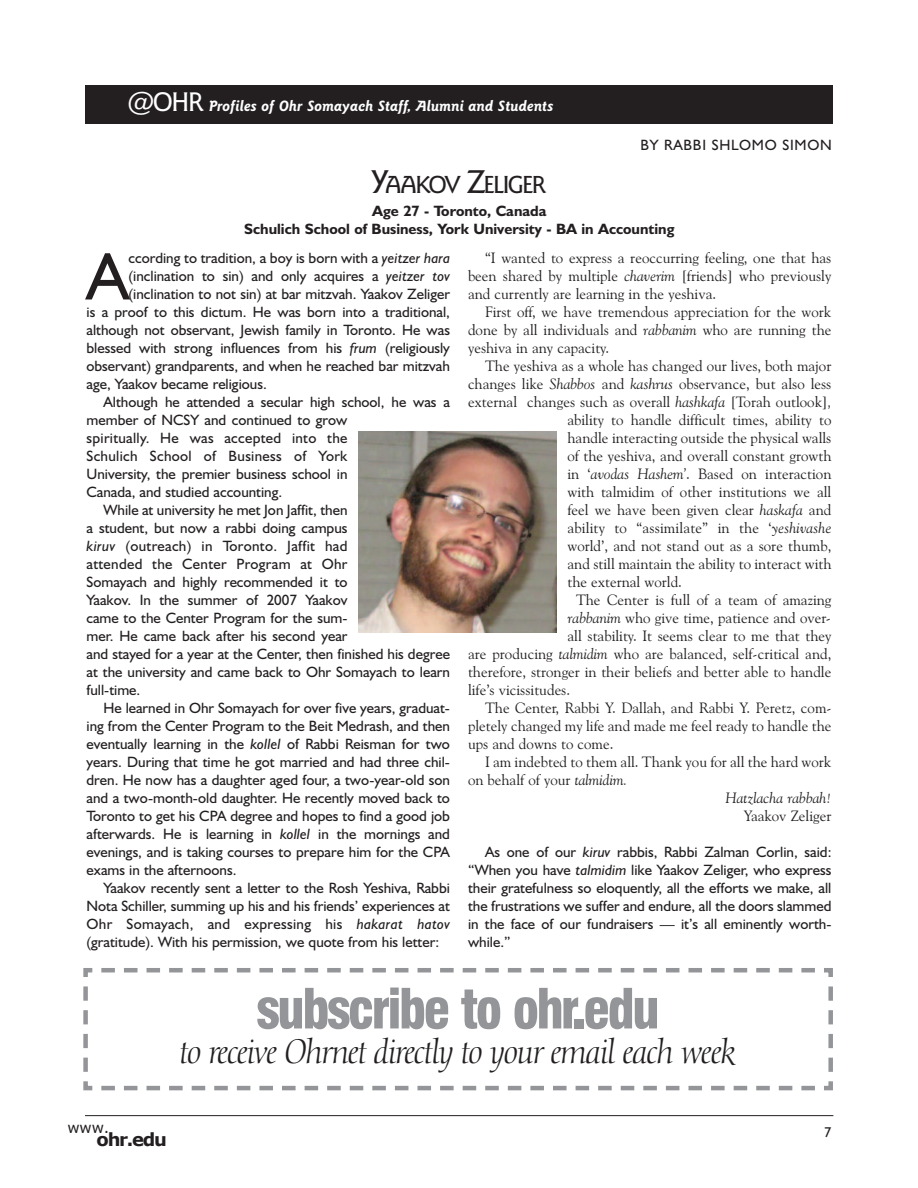
<style>
.page{position:relative;width:918px;height:1188px;background:#fff}
.page>*{position:absolute;margin:0;border:0;box-sizing:border-box;transform-origin:0 0}
.t1{font:67.65px "Humanist 521 BT";color:#231f20}
.t2{font:900 condensed 54px "Swiss 721 BT";letter-spacing:-.055em;color:#939598}
.t3{font:italic 33px "Calligraphic 810 BT";letter-spacing:-.055em;color:#231f20}
.t4{font:500 24.75px "Goudy Sans IT Cby BT";letter-spacing:-.07em;color:#231f20}
.t5{font:700 18px "Verdana";letter-spacing:-.07em;color:#231f20}
.t6{font:15px/18px "Humanist 521 BT";color:#231f20;text-align:justify}
.t7{font:15px/18px "Goudy Old Style BT";color:#231f20;text-align:justify}
.t8{font:15px "Humanist 521 BT";letter-spacing:.02em;color:#231f20}
.t9{font:700 15px/18px "Humanist 521 BT";color:#231f20;text-align:center}
.t10{font:italic 700 15px "Goudy Sans IT Cby BT";color:#fff}
.t11{font:15px "Humanist 521 BT";letter-spacing:.05em;color:#231f20}
.t12{font:italic 15px "Goudy Old Style BT";color:#231f20}
.t13{font:15px "Verdana";color:#231f20}
.t14{font:14.25px "Humanist 521 BT";color:#231f20}
.s1{font-weight:500;font-style:normal;font-size:27px}
.s2{font-size:33px}
.s3{font-style:italic}
</style>
<div class="page">
<hr style="left:85px;top:1115px;width:748px;height:1px;background:#231f20">
<div style="left:85px;top:85px;width:748px;height:38px;background:#231f20"></div>
<img style="left:358px;top:431px;width:199px;height:201px">
<svg style="left:83px;top:968px;width:750px;height:123px"></svg>
<p class="t10" style="left:127px;top:97px;width:428px"><span class="s1">@OHR</span> Profiles of Ohr Somayach Staff, Alumni and Students</p>
<p class="t11" style="left:641px;top:136px;width:193px">BY RABBI SHLOMO SIMON</p>
<h3 class="t4" style="left:372px;top:170px;width:176px"><span class="s2">Y</span>AAKOV <span class="s2">Z</span>ELIGER</h3>
<p class="t9" style="left:244px;top:202px;width:432px">Age 27 - Toronto, Canada<br>Schulich School of Business, York University - BA in Accounting</p>
<h1 class="t1" style="left:87px;top:237px;width:44px">A</h1>
<p class="t6" style="left:129px;top:249px;width:323px">ccording to tradition, a boy is born with a <span class="s3">yeitzer hara</span></p>
<p class="t6" style="left:129px;top:267px;width:323px">(inclination to sin) and only acquires a <span class="s3">yeitzer tov</span></p>
<p class="t6" style="left:129px;top:285px;width:323px">(inclination to not sin) at bar mitzvah. Yaakov Zeliger</p>
<p class="t6" style="left:87px;top:303px;width:365px">is a proof to this dictum. He was born into a traditional,</p>
<p class="t6" style="left:87px;top:321px;width:365px">although not observant, Jewish family in Toronto. He was</p>
<p class="t6" style="left:87px;top:339px;width:365px">blessed with strong influences from his <span class="s3">frum</span> (religiously</p>
<p class="t6" style="left:87px;top:357px;width:365px">observant) grandparents, and when he reached bar mitzvah</p>
<p class="t6" style="left:87px;top:375px;width:182px">age, Yaakov became religious.</p>
<p class="t6" style="left:104px;top:393px;width:348px">Although he attended a secular high school, he was a</p>
<p class="t6" style="left:87px;top:411px;width:262px">member of NCSY and continued to grow</p>
<p class="t8" style="left:87px;top:430px;width:262px">spiritually. He was accepted into the</p>
<p class="t8" style="left:87px;top:448px;width:262px">Schulich School of Business of York</p>
<p class="t6" style="left:87px;top:465px;width:262px">University, the premier business school in</p>
<p class="t6" style="left:87px;top:483px;width:197px">Canada, and studied accounting.</p>
<p class="t6" style="left:104px;top:501px;width:245px">While at university he met Jon Jaffit, then</p>
<p class="t6" style="left:87px;top:519px;width:262px">a student, but now a rabbi doing campus</p>
<p class="t8" style="left:87px;top:538px;width:262px"><span class="s3">kiruv</span> (outreach) in Toronto. Jaffit had</p>
<p class="t8" style="left:87px;top:556px;width:262px">attended the Center Program at Ohr</p>
<p class="t6" style="left:87px;top:573px;width:262px">Somayach and highly recommended it to</p>
<p class="t6" style="left:87px;top:591px;width:262px">Yaakov. In the summer of 2007 Yaakov</p>
<p class="t6" style="left:87px;top:609px;width:262px">came to the Center Program for the sum-</p>
<p class="t6" style="left:87px;top:627px;width:262px">mer. He came back after his second year</p>
<p class="t6" style="left:87px;top:645px;width:365px">and stayed for a year at the Center, then finished his degree</p>
<p class="t6" style="left:87px;top:663px;width:365px">at the university and came back to Ohr Somayach to learn</p>
<p class="t6" style="left:87px;top:681px;width:55px">full-time.</p>
<p class="t6" style="left:104px;top:699px;width:348px">He learned in Ohr Somayach for over five years, graduat-</p>
<p class="t6" style="left:87px;top:717px;width:365px">ing from the Center Program to the Beit Medrash, and then</p>
<p class="t6" style="left:87px;top:735px;width:365px">eventually learning in the <span class="s3">kollel</span> of Rabbi Reisman for two</p>
<p class="t6" style="left:87px;top:753px;width:365px">years. During that time he got married and had three chil-</p>
<p class="t6" style="left:87px;top:771px;width:365px">dren. He now has a daughter aged four, a two-year-old son</p>
<p class="t6" style="left:87px;top:789px;width:365px">and a two-month-old daughter. He recently moved back to</p>
<p class="t6" style="left:87px;top:807px;width:365px">Toronto to get his CPA degree and hopes to find a good job</p>
<p class="t6" style="left:87px;top:825px;width:365px">afterwards. He is learning in <span class="s3">kollel</span> in the mornings and</p>
<p class="t6" style="left:87px;top:843px;width:365px">evenings, and is taking courses to prepare him for the CPA</p>
<p class="t6" style="left:87px;top:861px;width:151px">exams in the afternoons.</p>
<p class="t6" style="left:104px;top:879px;width:348px">Yaakov recently sent a letter to the Rosh Yeshiva, Rabbi</p>
<p class="t6" style="left:87px;top:897px;width:365px">Nota Schiller, summing up his and his friends’ experiences at</p>
<p class="t8" style="left:87px;top:916px;width:365px">Ohr Somayach, and expressing his <span class="s3">hakarat hatov</span></p>
<p class="t6" style="left:87px;top:933px;width:354px">(gratitude). With his permission, we quote from his letter:</p>
<p class="t7" style="left:468px;top:249px;width:365px;text-indent:17px">“I wanted to express a reoccurring feeling, one that has been shared by multiple <span class="s3">chaverim</span> [friends] who previously and currently are learning in the yeshiva.</p>
<p class="t7" style="left:468px;top:303px;width:365px;text-indent:17px">First off, we have tremendous appreciation for the work done by all individuals and <span class="s3">rabbanim</span> who are running the yeshiva in any capacity.</p>
<p class="t7" style="left:485px;top:357px;width:348px">The yeshiva as a whole has changed our lives, both major</p>
<p class="t7" style="left:468px;top:375px;width:365px">changes like <span class="s3">Shabbos</span> and <span class="s3">kashrus</span> observance, but also less</p>
<p class="t7" style="left:468px;top:393px;width:365px">external changes such as overall <span class="s3">hashkafa</span> [Torah outlook]<span class="s3">,</span></p>
<p class="t7" style="left:568px;top:411px;width:265px">ability to handle difficult times, ability to</p>
<p class="t7" style="left:568px;top:429px;width:265px">handle interacting outside the physical walls</p>
<p class="t7" style="left:568px;top:447px;width:265px">of the yeshiva, and overall constant growth</p>
<p class="t7" style="left:568px;top:465px;width:265px">in ‘<span class="s3">avodas Hashem’</span>. Based on interaction</p>
<p class="t7" style="left:568px;top:483px;width:265px">with talmidim of other institutions we all</p>
<p class="t7" style="left:568px;top:501px;width:265px">feel we have been given clear <span class="s3">haskafa</span> and</p>
<p class="t7" style="left:568px;top:519px;width:265px">ability to “assimilate” in the ‘<span class="s3">yeshivashe</span></p>
<p class="t7" style="left:568px;top:537px;width:265px">world’, and not stand out as a sore thumb,</p>
<p class="t7" style="left:568px;top:555px;width:265px">and still maintain the ability to interact with</p>
<p class="t7" style="left:568px;top:573px;width:116px">the external world.</p>
<p class="t7" style="left:576px;top:591px;width:257px">The Center is full of a team of amazing</p>
<p class="t7" style="left:568px;top:609px;width:265px"><span class="s3">rabbanim</span> who give time, patience and over-</p>
<p class="t7" style="left:568px;top:627px;width:265px">all stability. It seems clear to me that they</p>
<p class="t7" style="left:468px;top:645px;width:365px">are producing <span class="s3">talmidim</span> who are balanced, self-critical and,</p>
<p class="t7" style="left:468px;top:663px;width:365px">therefore, stronger in their beliefs and better able to handle</p>
<p class="t7" style="left:468px;top:681px;width:104px">life’s vicissitudes.</p>
<p class="t7" style="left:485px;top:699px;width:348px">The Center, Rabbi Y. Dallah, and Rabbi Y. Peretz, com-</p>
<p class="t7" style="left:468px;top:717px;width:365px">pletely changed my life and made me feel ready to handle the</p>
<p class="t7" style="left:468px;top:735px;width:147px">ups and downs to come.</p>
<p class="t7" style="left:485px;top:753px;width:348px">I am indebted to them all. Thank you for all the hard work</p>
<p class="t7" style="left:468px;top:771px;width:161px">on behalf of your <span class="s3">talmidim.</span></p>
<p class="t12" style="left:725px;top:790px;width:108px">Hatzlacha rabbah!</p>
<p class="t7" style="left:744px;top:807px;width:89px">Yaakov Zeliger</p>
<p class="t6" style="left:468px;top:843px;width:365px;text-indent:17px">As one of our <span class="s3">kiruv</span> rabbis, Rabbi Zalman Corlin, said: “When you have <span class="s3">talmidim</span> like Yaakov Zeliger, who express their gratefulness so eloquently, all the efforts we make, all the frustrations we suffer and endure, all the doors slammed in the face of our fundraisers — it’s all eminently worth&shy;while.”</p>
<h2 class="t2" style="left:256px;top:978px;width:405px">subscribe to ohr.edu</h2>
<h3 class="t3" style="left:180px;top:1032px;width:558px">to receive Ohrnet directly to your email each week</h3>
<p class="t13" style="left:67px;top:1118px;width:43px">www.</p>
<p class="t14" style="left:824px;top:1124px;width:9px">7</p>
<p class="t5" style="left:97px;top:1128px;width:72px">ohr.edu</p>
</div>
